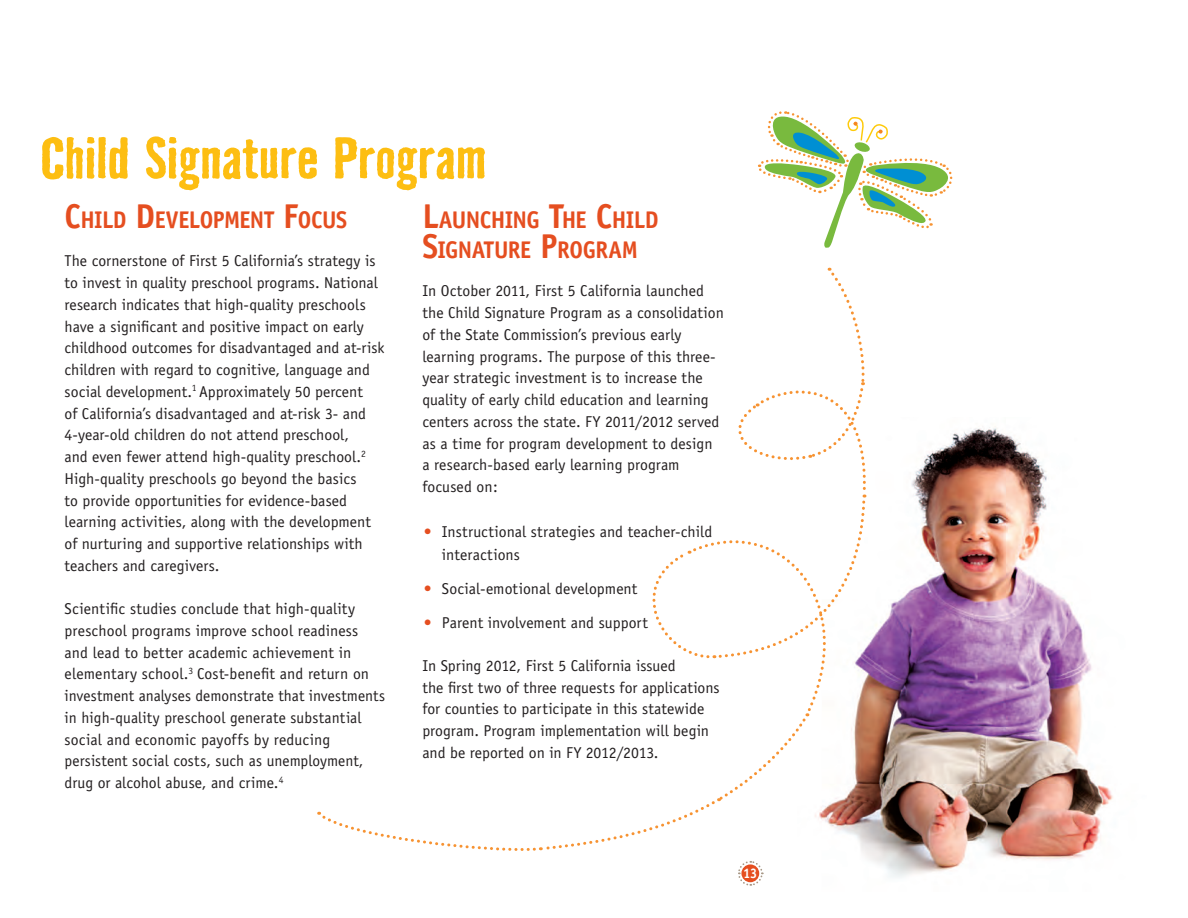
<style>
.page{position:relative;width:1188px;height:918px;background:#fff}
.page>*{position:absolute;margin:0;border:0;box-sizing:border-box;transform-origin:0 0}
.t1{font:700 54px "Badhouse";letter-spacing:-.02em;color:#fdbe12}
.t2{font:700 24.15px/30px "Officina Sans";letter-spacing:-.025em;color:#e54e20;scale:.96 1}
.t3{font:700 24.15px "Officina Sans";letter-spacing:-.025em;color:#e54e20;scale:.95 1}
.t4{font:15.75px/21.8px "Officina Sans";color:#231f20}
.t5{font:700 13.95px "Officina Sans";color:#fff;scale:.93 1}
.s1{font-size:34.5px}
.s2{color:#e54e20}
</style>
<div class="page">
<img style="left:863px;top:426px;width:250px;height:452px">
<svg style="left:317px;top:268px;width:552px;height:584px"></svg>
<svg style="left:758px;top:111px;width:195px;height:137px"></svg>
<svg style="left:738px;top:861px;width:26px;height:25px"></svg>
<h2 class="t1" style="left:40px;top:120px;width:448px">Child Signature Program</h2>
<h3 class="t3" style="left:65px;top:205px;width:299px"><span class="s1">C</span>HILD <span class="s1">D</span>EVELOPMENT <span class="s1">F</span>OCUS</h3>
<p class="t4" style="left:65px;top:250px;width:321px">The cornerstone of First 5 California’s strategy is to invest in quality preschool programs. National research indicates that high-quality preschools have a signifcant and positive impact on early childhood outcomes for disadvantaged and at-risk children with regard to cognitive, language and social development.<sup>1</sup> Approximately 50 percent<br>of California’s disadvantaged and at-risk 3- and 4-year-old children do not attend preschool,<br>and even fewer attend high-quality preschool.<sup>2<br></sup>High-quality preschools go beyond the basics<br>to provide opportunities for evidence-based learning activities, along with the development of nurturing and supportive relationships with teachers and caregivers.</p>
<p class="t4" style="left:65px;top:598px;width:322px">Scientifc studies conclude that high-quality preschool programs improve school readiness and lead to better academic achievement in elementary school.<sup>3</sup> Cost-beneft and return on investment analyses demonstrate that investments in high-quality preschool generate substantial social and economic payoffs by reducing persistent social costs, such as unemployment, drug or alcohol abuse, and crime.<sup>4</sup></p>
<h3 class="t2" style="left:422px;top:205px;width:247px"><span class="s1">L</span>AUNCHING <span class="s1">T</span>HE <span class="s1">C</span>HILD<br><span class="s1">S</span>IGNATURE <span class="s1">P</span>ROGRAM</h3>
<p class="t4" style="left:422px;top:280px;width:303px">In October 2011, First 5 California launched the Child Signature Program as a consolidation of the State Commission’s previous early learning programs. The purpose of this three&shy;year strategic investment is to increase the quality of early child education and learning centers across the state. FY 2011/2012 served as a time for program development to design<br>a research-based early learning program focused on:</p>
<p class="t4" style="left:442px;top:520px;width:272px;line-height:22.5px;text-indent:-18px"><span class="s2">•</span> Instructional strategies and teacher-child interactions</p>
<p class="t4" style="left:424px;top:577px;width:215px"><span class="s2">•</span> Social-emotional development</p>
<p class="t4" style="left:424px;top:611px;width:226px"><span class="s2">•</span> Parent involvement and support</p>
<p class="t4" style="left:422px;top:655px;width:299px">In Spring 2012, First 5 California issued<br>the frst two of three requests for applications for counties to participate in this statewide program. Program implementation will begin and be reported on in FY 2012/2013.</p>
<p class="t5" style="left:743px;top:864px;width:17px">13</p>
</div>
